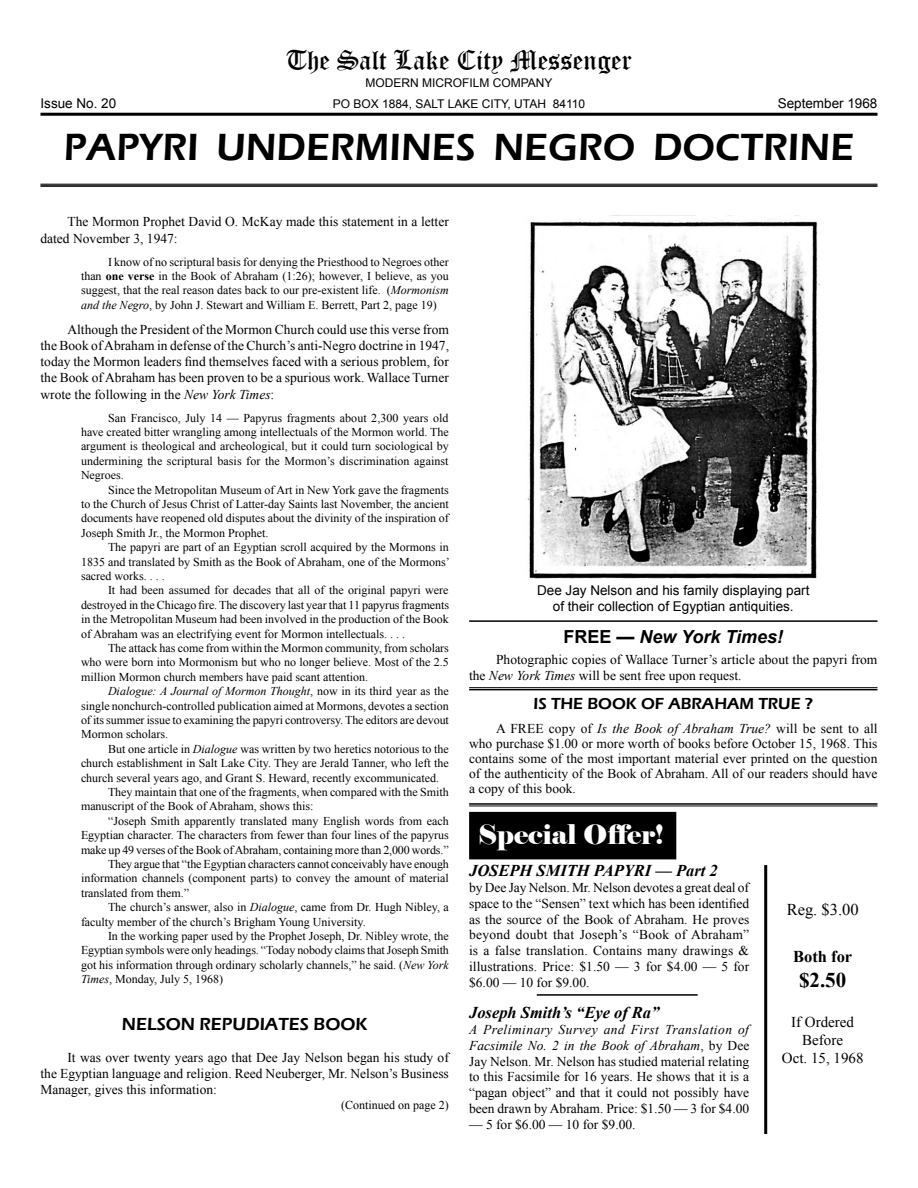
<style>
.page{position:relative;width:918px;height:1188px;background:#fff}
.page>*{position:absolute;margin:0;border:0;box-sizing:border-box;transform-origin:0 0}
.t1{font:600 39px "Eras ITC";letter-spacing:.005em;color:#000}
.t2{font:27px "Old English Text";color:#000}
.t3{font:27px "Elephant";color:#fff}
.t4{font:700 21px "Times New Roman";color:#000}
.t5{font:600 18px "Eras ITC";color:#000}
.t6{font:italic 700 18px "Arial";color:#000}
.t7{font:italic 700 16.5px "Times New Roman";color:#000}
.t8{font:600 16.5px "Eras ITC";color:#000}
.t9{font:16.5px "Times New Roman";color:#000}
.t10{font:700 16.5px "Times New Roman";color:#000}
.t11{font:15px/18px "Times New Roman";color:#000;text-align:center}
.t12{font:13.5px/15.8px "Times New Roman";color:#000;text-align:justify}
.t13{font:13.5px/16.2px "Arial";color:#000;text-align:center}
.t14{font:12px/14.4px "Times New Roman";color:#000;text-align:justify}
.t15{font:12px/21px "Arial";color:#000;text-align:center}
.s1{font-weight:700}
.s2{font-style:italic}
.s3{font-style:normal}
</style>
<div class="page">
<hr style="left:40px;top:113px;width:838px;height:3px;background:#000">
<div style="left:470px;top:813px;width:206px;height:46px;background:#000"></div>
<div style="left:469px;top:812px;width:207px;height:47px;border:2px solid #000"></div>
<hr style="left:40px;top:184px;width:838px;height:1px;background:#000">
<hr style="left:40px;top:185px;width:838px;height:1px;background:#000">
<hr style="left:40px;top:186px;width:838px;height:1px;background:#000">
<hr style="left:469px;top:803px;width:409px;height:2px;background:#000">
<hr style="left:469px;top:806px;width:409px;height:1px;background:#000">
<hr style="left:764px;top:865px;width:3px;height:269px;background:#000">
<img style="left:527px;top:215px;width:293px;height:364px">
<hr style="left:469px;top:620px;width:409px;height:2px;background:#000">
<hr style="left:469px;top:687px;width:409px;height:1px;background:#000">
<hr style="left:469px;top:689px;width:409px;height:1px;background:#000">
<hr style="left:537px;top:994px;width:161px;height:2px;background:#000">
<h2 class="t2" style="left:286px;top:42px;width:348px">The Salt Lake City Messenger</h2>
<p class="t15" style="left:333px;top:72px;width:254px">MODERN MICROFILM COMPANY<br>PO BOX 1884, SALT LAKE CITY, UTAH 84110</p>
<p class="t13" style="left:40px;top:95px;width:77px">Issue No. 20</p>
<p class="t13" style="left:778px;top:95px;width:101px">September 1968</p>
<h1 class="t1" style="left:64px;top:125px;width:792px">PAPYRI UNDERMINES NEGRO DOCTRINE</h1>
<p class="t12" style="left:40px;top:214px;width:410px;line-height:16.2px;text-indent:27px">The Mormon Prophet David O. McKay made this statement in a letter dated November 3, 1947:</p>
<p class="t14" style="left:81px;top:254px;width:369px;text-indent:27px">I know of no scriptural basis for denying the Priesthood to Negroes other than <span class="s1">one verse</span> in the Book of Abraham (1:26); however, I believe, as you suggest, that the real reason dates back to our pre-existent life. (<span class="s2">Mormonism and the Negro</span>, by John J. Stewart and William E. Berrett, Part 2, page 19)</p>
<p class="t12" style="left:40px;top:321px;width:410px;line-height:16.2px;text-indent:27px">Although the President of the Mormon Church could use this verse from the Book of Abraham in defense of the Church’s anti-Negro doctrine in 1947, today the Mormon leaders find themselves faced with a serious problem, for the Book of Abraham has been proven to be a spurious work. Wallace Turner wrote the following in the <span class="s2">New York Times</span>:</p>
<p class="t14" style="left:81px;top:410px;width:369px;text-indent:27px">San Francisco, July 14 — Papyrus fragments about 2,300 years old have created bitter wrangling among intellectuals of the Mormon world. The argument is theological and archeological, but it could turn sociological by undermining the scriptural basis for the Mormon’s discrimination against Negroes.</p>
<p class="t14" style="left:81px;top:482px;width:369px;text-indent:27px">Since the Metropolitan Museum of Art in New York gave the fragments to the Church of Jesus Christ of Latter-day Saints last November, the ancient documents have reopened old disputes about the divinity of the inspiration of Joseph Smith Jr., the Mormon Prophet.</p>
<p class="t14" style="left:81px;top:540px;width:370px;text-indent:27px">The papyri are part of an Egyptian scroll acquired by the Mormons in 1835 and translated by Smith as the Book of Abraham, one of the Mormons’ sacred works. . . .</p>
<p class="t14" style="left:81px;top:583px;width:370px;text-indent:27px">It had been assumed for decades that all of the original papyri were destroyed in the Chicago fire. The discovery last year that 11 papyrus fragments in the Metropolitan Museum had been involved in the production of the Book of Abraham was an electrifying event for Mormon intellectuals. . . .</p>
<p class="t14" style="left:81px;top:641px;width:369px;text-indent:27px">The attack has come from within the Mormon community, from scholars who were born into Mormonism but who no longer believe. Most of the 2.5 million Mormon church members have paid scant attention.</p>
<p class="t14" style="left:81px;top:684px;width:369px;text-indent:27px"><span class="s2">Dialogue: A Journal of Mormon Thought</span>, now in its third year as the single nonchurch-controlled publication aimed at Mormons, devotes a section of its summer issue to examining the papyri controversy. The editors are devout Mormon scholars.</p>
<p class="t14" style="left:108px;top:741px;width:342px">But one article in <span class="s2">Dialogue</span> was written by two heretics notorious to the</p>
<p class="t14" style="left:81px;top:756px;width:369px">church establishment in Salt Lake City. They are Jerald Tanner, who left the</p>
<p class="t14" style="left:81px;top:770px;width:360px">church several years ago, and Grant S. Heward, recently excommunicated.</p>
<p class="t14" style="left:108px;top:785px;width:342px">They maintain that one of the fragments, when compared with the Smith</p>
<p class="t14" style="left:81px;top:799px;width:234px">manuscript of the Book of Abraham, shows this:</p>
<p class="t14" style="left:108px;top:813px;width:342px">“Joseph Smith apparently translated many English words from each</p>
<p class="t14" style="left:81px;top:828px;width:369px">Egyptian character. The characters from fewer than four lines of the papyrus</p>
<p class="t14" style="left:81px;top:842px;width:369px">make up 49 verses of the Book of Abraham, containing more than 2,000 words.”</p>
<p class="t14" style="left:108px;top:857px;width:342px">They argue that “the Egyptian characters cannot conceivably have enough</p>
<p class="t14" style="left:81px;top:871px;width:369px">information channels (component parts) to convey the amount of material</p>
<p class="t14" style="left:81px;top:885px;width:110px">translated from them.”</p>
<p class="t14" style="left:108px;top:900px;width:342px">The church’s answer, also in <span class="s2">Dialogue</span>, came from Dr. Hugh Nibley, a</p>
<p class="t14" style="left:81px;top:914px;width:286px">faculty member of the church’s Brigham Young University.</p>
<p class="t14" style="left:108px;top:929px;width:342px">In the working paper used by the Prophet Joseph, Dr. Nibley wrote, the</p>
<p class="t14" style="left:81px;top:943px;width:369px">Egyptian symbols were only headings. “Today nobody claims that Joseph Smith</p>
<p class="t14" style="left:81px;top:957px;width:369px">got his information through ordinary scholarly channels,” he said. (<span class="s2">New York</span></p>
<p class="t14" style="left:81px;top:972px;width:144px"><span class="s2">Times</span>, Monday, July 5, 1968)</p>
<h3 class="t5" style="left:122px;top:1013px;width:247px">NELSON REPUDIATES BOOK</h3>
<p class="t12" style="left:40px;top:1049px;width:410px;line-height:16.2px;text-indent:27px">It was over twenty years ago that Dee Jay Nelson began his study of the Egyptian language and religion. Reed Neuberger, Mr. Nelson’s Business Manager, gives this information:</p>
<p class="t14" style="left:341px;top:1097px;width:109px">(Continued on page 2)</p>
<p class="t13" style="left:537px;top:582px;width:274px">Dee Jay Nelson and his family displaying part of their collection of Egyptian antiquities.</p>
<h3 class="t6" style="left:563px;top:624px;width:221px"><span class="s3">FREE —</span> New York Times!</h3>
<p class="t12" style="left:469px;top:651px;width:410px;line-height:16.2px;text-indent:27px">Photographic copies of Wallace Turner’s article about the papyri from the <span class="s2">New York Times</span> will be sent free upon request.</p>
<h3 class="t8" style="left:534px;top:694px;width:281px">IS THE BOOK OF ABRAHAM TRUE ?</h3>
<p class="t12" style="left:469px;top:721px;width:410px;line-height:15px;text-indent:27px">A FREE copy of <span class="s2">Is the Book of Abraham True?</span> will be sent to all who purchase $1.00 or more worth of books before October 15, 1968. This contains some of the most important material ever printed on the question of the authenticity of the Book of Abraham. All of our readers should have a copy of this book.</p>
<h2 class="t3" style="left:478px;top:817px;width:187px">Special Offer!</h2>
<h3 class="t7" style="left:469px;top:859px;width:250px">JOSEPH SMITH PAPYRI — Part 2</h3>
<p class="t12" style="left:469px;top:879px;width:282px">by Dee Jay Nelson. Mr. Nelson devotes a great deal of space to the “Sensen” text which has been identified as the source of the Book of Abraham. He proves beyond doubt that Joseph’s “Book of Abraham” is a false translation. Contains many drawings &amp; illustrations. Price: $1.50 — 3 for $4.00 — 5 for $6.00 — 10 for $9.00.</p>
<h3 class="t7" style="left:469px;top:1001px;width:192px">Joseph Smith’s “Eye of Ra”</h3>
<p class="t12" style="left:469px;top:1022px;width:282px"><span class="s2">A Preliminary Survey and First Translation of Facsimile No. 2 in the Book of Abraham</span>, by Dee Jay Nelson. Mr. Nelson has studied material relating to this Facsimile for 16 years. He shows that it is a “pagan object” and that it could not possibly have been drawn by Abraham. Price: $1.50 — 3 for $4.00</p>
<p class="t12" style="left:469px;top:1116px;width:168px">— 5 for $6.00 — 10 for $9.00.</p>
<h3 class="t9" style="left:787px;top:899px;width:73px">Reg. $3.00</h3>
<h3 class="t10" style="left:793px;top:945px;width:61px">Both for</h3>
<h3 class="t4" style="left:799px;top:966px;width:49px">$2.50</h3>
<p class="t11" style="left:782px;top:1013px;width:83px">If Ordered<br>Before<br>Oct. 15, 1968</p>
</div>
